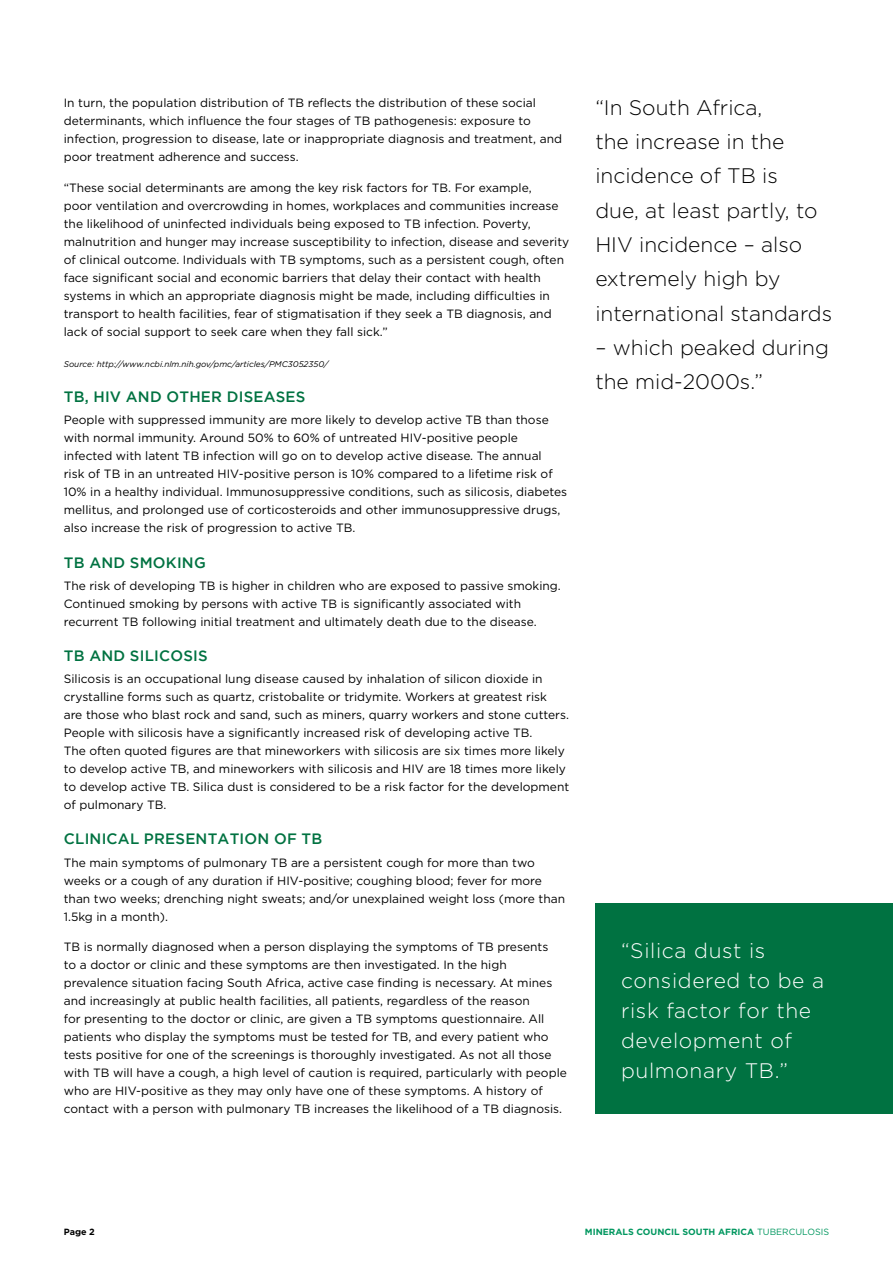
<style>
.page{position:relative;width:893px;height:1263px;background:#fff}
.page>*{position:absolute;margin:0;border:0;box-sizing:border-box;transform-origin:0 0}
.t1{font:300 21px/34.3px "Gotham";color:#000}
.t2{font:300 21px/30px "Gotham";letter-spacing:.03em;color:#fff}
.t3{font:500 15px "Gotham";letter-spacing:.015em;color:#007241}
.t4{font:12px/18px "Gotham";color:#000}
.t5{font:700 9px "Gotham";color:#00975f}
.t6{font:700 9px "Gotham";color:#000}
.t7{font:italic 8.25px "Gotham";color:#000}
.s1{font-weight:400}
</style>
<div class="page">
<div style="left:595px;top:903px;width:298px;height:210px;background:#007241"></div>
<p class="t4" style="left:64px;top:94px;width:500px">In turn, the population distribution of TB reflects the distribution of these social determinants, which influence the four stages of TB pathogenesis: exposure to infection, progression to disease, late or inappropriate diagnosis and treatment, and poor treatment adherence and success.</p>
<p class="t4" style="left:64px;top:179px;width:507px">“These social determinants are among the key risk factors for TB. For example,<br>poor ventilation and overcrowding in homes, workplaces and communities increase the likelihood of uninfected individuals being exposed to TB infection. Poverty, malnutrition and hunger may increase susceptibility to infection, disease and severity of clinical outcome. Individuals with TB symptoms, such as a persistent cough, often face significant social and economic barriers that delay their contact with health systems in which an appropriate diagnosis might be made, including difficulties in transport to health facilities, fear of stigmatisation if they seek a TB diagnosis, and lack of social support to seek care when they fall sick.”</p>
<p class="t7" style="left:64px;top:360px;width:266px">Source: http://www.ncbi.nlm.nih.gov/pmc/articles/PMC3052350/</p>
<p class="t3" style="left:64px;top:388px;width:243px">TB, HIV AND OTHER DISEASES</p>
<p class="t4" style="left:64px;top:411px;width:505px">People with suppressed immunity are more likely to develop active TB than those with normal immunity. Around 50% to 60% of untreated HIV-positive people infected with latent TB infection will go on to develop active disease. The annual<br>risk of TB in an untreated HIV-positive person is 10% compared to a lifetime risk of 10% in a healthy individual. Immunosuppressive conditions, such as silicosis, diabetes mellitus, and prolonged use of corticosteroids and other immunosuppressive drugs, also increase the risk of progression to active TB.</p>
<p class="t3" style="left:64px;top:554px;width:143px">TB AND SMOKING</p>
<p class="t4" style="left:64px;top:576px;width:499px">The risk of developing TB is higher in children who are exposed to passive smoking.<br>Continued smoking by persons with active TB is significantly associated with recurrent TB following initial treatment and ultimately death due to the disease.</p>
<p class="t3" style="left:64px;top:647px;width:145px">TB AND SILICOSIS</p>
<p class="t4" style="left:64px;top:670px;width:507px">Silicosis is an occupational lung disease caused by inhalation of silicon dioxide in crystalline forms such as quartz, cristobalite or tridymite. Workers at greatest risk<br>are those who blast rock and sand, such as miners, quarry workers and stone cutters.<br>People with silicosis have a significantly increased risk of developing active TB.<br>The often quoted figures are that mineworkers with silicosis are six times more likely to develop active TB, and mineworkers with silicosis and HIV are 18 times more likely to develop active TB. Silica dust is considered to be a risk factor for the development of pulmonary TB.</p>
<p class="t3" style="left:64px;top:830px;width:260px">CLINICAL PRESENTATION OF TB</p>
<p class="t4" style="left:64px;top:853px;width:503px">The main symptoms of pulmonary TB are a persistent cough for more than two weeks or a cough of any duration if HIV-positive; coughing blood; fever for more than two weeks; drenching night sweats; and/or unexplained weight loss (more than 1.5kg in a month).</p>
<p class="t4" style="left:64px;top:938px;width:505px">TB is normally diagnosed when a person displaying the symptoms of TB presents<br>to a doctor or clinic and these symptoms are then investigated. In the high prevalence situation facing South Africa, active case finding is necessary. At mines and increasingly at public health facilities, all patients, regardless of the reason<br>for presenting to the doctor or clinic, are given a TB symptoms questionnaire. All patients who display the symptoms must be tested for TB, and every patient who tests positive for one of the screenings is thoroughly investigated. As not all those with TB will have a cough, a high level of caution is required, particularly with people who are HIV-positive as they may only have one of these symptoms. A history of contact with a person with pulmonary TB increases the likelihood of a TB diagnosis.</p>
<h1 class="t2" style="left:621px;top:935px;width:205px">“Silica dust is considered to be a risk factor for the development of pulmonary TB.”</h1>
<h1 class="t1" style="left:595px;top:90px;width:238px">“In South Africa,<br>the increase in the incidence of TB is<br>due, at least partly, to<br>HIV incidence – also extremely high by international standards</h1>
<h1 class="t1" style="left:595px;top:330px;width:235px">– which peaked during the mid-2000s.”</h1>
<p class="t6" style="left:64px;top:1227px;width:33px">Page 2</p>
<p class="t5" style="left:585px;top:1227px;width:246px">MINERALS COUNCIL SOUTH AFRICA <span class="s1">TUBERCULOSIS</span></p>
</div>
